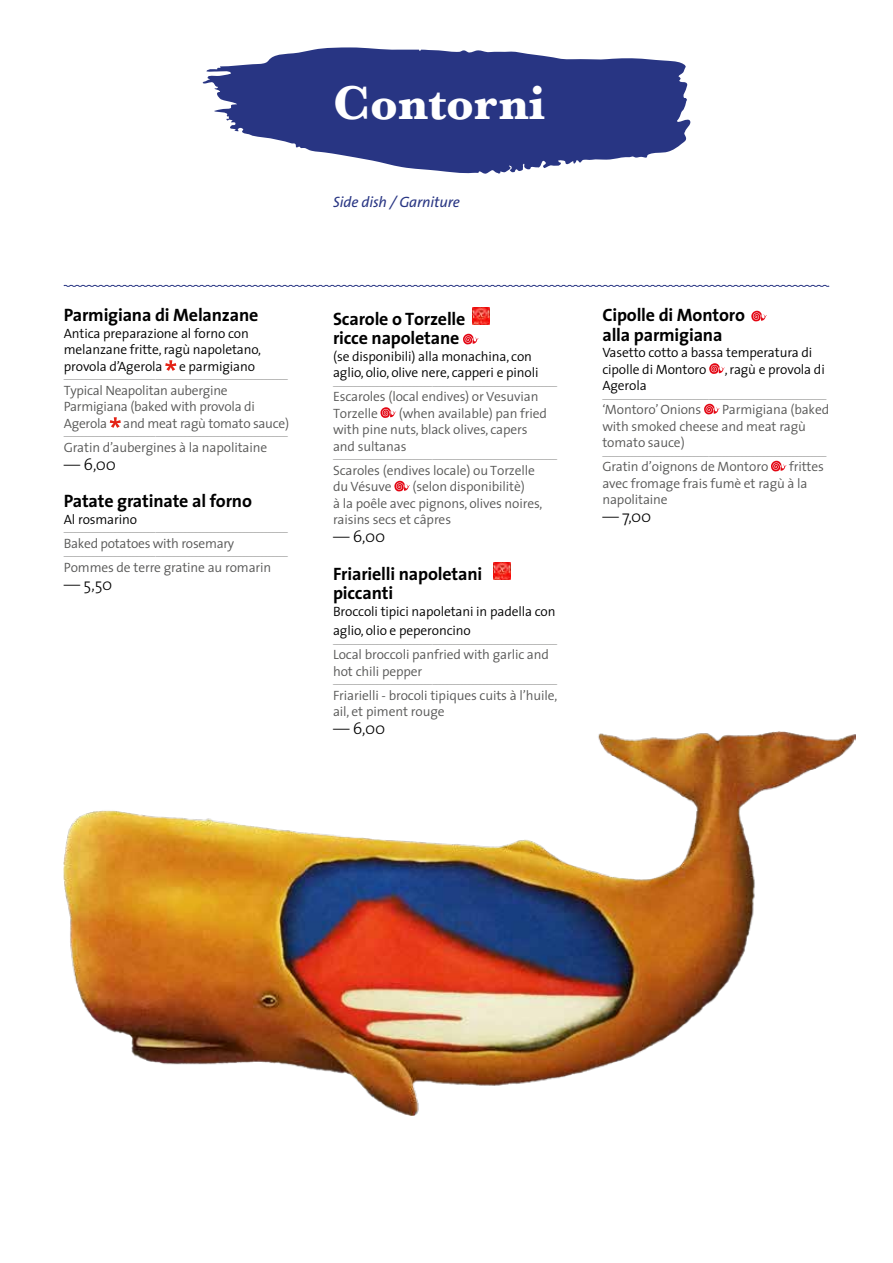
<style>
.page{position:relative;width:893px;height:1263px;background:#fff}
.page>*{position:absolute;margin:0;border:0;box-sizing:border-box;transform-origin:0 0}
.t1{font:700 49.5px "Baskerville";color:#fff}
.t2{font:700 18px/19.5px "The Sans";letter-spacing:-.01em;color:#000}
.t3{font:300 16.5px "The Sans";letter-spacing:-.01em;color:#000}
.t4{font:italic 15px "The Sans B5 Plain";letter-spacing:-.01em;color:#283583}
.t5{font:300 13.5px/16.5px "The Sans";letter-spacing:-.01em;color:#575756}
.t6{font:300 13.5px/16.5px "The Sans";letter-spacing:-.01em;color:#000}
.t7{font:300 7.5px "The Sans";color:#575756}
</style>
<div class="page">
<svg style="left:203px;top:47px;width:488px;height:127px;fill:#283583"></svg>
<svg style="left:63px;top:285px;width:767px;height:2px;background:#8b92bc"></svg>
<svg style="left:165px;top:360px;width:11px;height:11px"></svg>
<svg style="left:110px;top:417px;width:11px;height:11px"></svg>
<img style="left:64px;top:731px;width:792px;height:384px">
<img style="left:473px;top:308px;width:17px;height:17px">
<svg style="left:463px;top:334px;width:16px;height:10px"></svg>
<svg style="left:380px;top:407px;width:16px;height:11px"></svg>
<svg style="left:394px;top:481px;width:16px;height:10px"></svg>
<img style="left:493px;top:563px;width:17px;height:17px">
<svg style="left:751px;top:311px;width:16px;height:10px"></svg>
<svg style="left:709px;top:363px;width:16px;height:11px"></svg>
<svg style="left:704px;top:404px;width:16px;height:10px"></svg>
<svg style="left:771px;top:461px;width:16px;height:10px"></svg>
<h2 class="t2" style="left:64px;top:305px;width:196px">Parmigiana di Melanzane</h2>
<p class="t6" style="left:64px;top:325px;width:199px">Antica preparazione al forno con melanzane fritte, ragù napoletano, provola d’Agerola e parmigiano</p>
<p class="t7" style="left:64px;top:370px;width:226px">_____________________________________________________________</p>
<p class="t5" style="left:64px;top:382px;width:227px">Typical Neapolitan aubergine<br>Parmigiana (baked with provola di<br>Agerola and meat ragù tomato sauce)</p>
<p class="t7" style="left:64px;top:427px;width:226px">_____________________________________________________________</p>
<p class="t5" style="left:64px;top:439px;width:205px">Gratin d’aubergines à la napolitaine</p>
<p class="t3" style="left:64px;top:451px;width:54px">— 6,00</p>
<h2 class="t2" style="left:64px;top:491px;width:190px">Patate gratinate al forno</h2>
<p class="t6" style="left:64px;top:511px;width:75px">Al rosmarino</p>
<p class="t7" style="left:64px;top:523px;width:226px">_____________________________________________________________</p>
<p class="t5" style="left:64px;top:535px;width:172px">Baked potatoes with rosemary</p>
<p class="t7" style="left:64px;top:547px;width:226px">_____________________________________________________________</p>
<p class="t5" style="left:64px;top:559px;width:209px">Pommes de terre gratine au romarin</p>
<p class="t3" style="left:64px;top:571px;width:50px">— 5,50</p>
<h1 class="t1" style="left:333px;top:74px;width:214px">Contorni</h1>
<p class="t4" style="left:333px;top:195px;width:128px">Side dish / Garniture</p>
<h2 class="t2" style="left:333px;top:309px;width:134px">Scarole o Torzelle ricce napoletane</h2>
<p class="t6" style="left:333px;top:348px;width:207px">(se disponibili) alla monachina, con aglio, olio, olive nere, capperi e pinoli</p>
<p class="t7" style="left:333px;top:376px;width:226px">_____________________________________________________________</p>
<p class="t5" style="left:333px;top:388px;width:207px">Escaroles (local endives) or Vesuvian<br>Torzelle</p>
<p class="t5" style="left:333px;top:405px;width:215px;text-indent:66px">(when available) pan fried with pine nuts, black olives, capers and sultanas</p>
<p class="t7" style="left:333px;top:450px;width:226px">_____________________________________________________________</p>
<p class="t5" style="left:333px;top:462px;width:203px">Scaroles (endives locale) ou Torzelle du Vésuve</p>
<p class="t5" style="left:333px;top:478px;width:211px;text-indent:80px">(selon disponibilitè)<br>à la poêle avec pignons, olives noires, raisins secs et câpres</p>
<p class="t3" style="left:333px;top:523px;width:54px">— 6,00</p>
<h2 class="t2" style="left:333px;top:564px;width:151px">Friarielli napoletani piccanti</h2>
<p class="t6" style="left:333px;top:601px;width:224px;line-height:19.5px">Broccoli tipici napoletani in padella con aglio, olio e peperoncino</p>
<p class="t7" style="left:333px;top:634px;width:226px">_____________________________________________________________</p>
<p class="t5" style="left:333px;top:646px;width:217px">Local broccoli panfried with garlic and hot chili pepper</p>
<p class="t7" style="left:333px;top:675px;width:226px">_____________________________________________________________</p>
<p class="t5" style="left:333px;top:687px;width:226px">Friarielli - brocoli tipiques cuits à l’huile, ail, et piment rouge</p>
<p class="t3" style="left:333px;top:715px;width:54px">— 6,00</p>
<h2 class="t2" style="left:602px;top:305px;width:144px">Cipolle di Montoro alla parmigiana</h2>
<p class="t6" style="left:602px;top:344px;width:211px">Vasetto cotto a bassa temperatura di cipolle di Montoro</p>
<p class="t6" style="left:725px;top:361px;width:102px">, ragù e provola di</p>
<p class="t6" style="left:602px;top:377px;width:46px">Agerola</p>
<p class="t7" style="left:602px;top:389px;width:226px">_____________________________________________________________</p>
<p class="t5" style="left:602px;top:401px;width:100px">‘Montoro’ Onions</p>
<p class="t5" style="left:602px;top:401px;width:228px;text-indent:120px">Parmigiana (baked with smoked cheese and meat ragù tomato sauce)</p>
<p class="t7" style="left:602px;top:446px;width:226px">_____________________________________________________________</p>
<p class="t5" style="left:602px;top:458px;width:167px">Gratin d’oignons de Montoro</p>
<p class="t5" style="left:602px;top:458px;width:223px;text-indent:187px">frittes avec fromage frais fumè et ragù à la napolitaine</p>
<p class="t3" style="left:602px;top:503px;width:50px">— 7,00</p>
</div>
